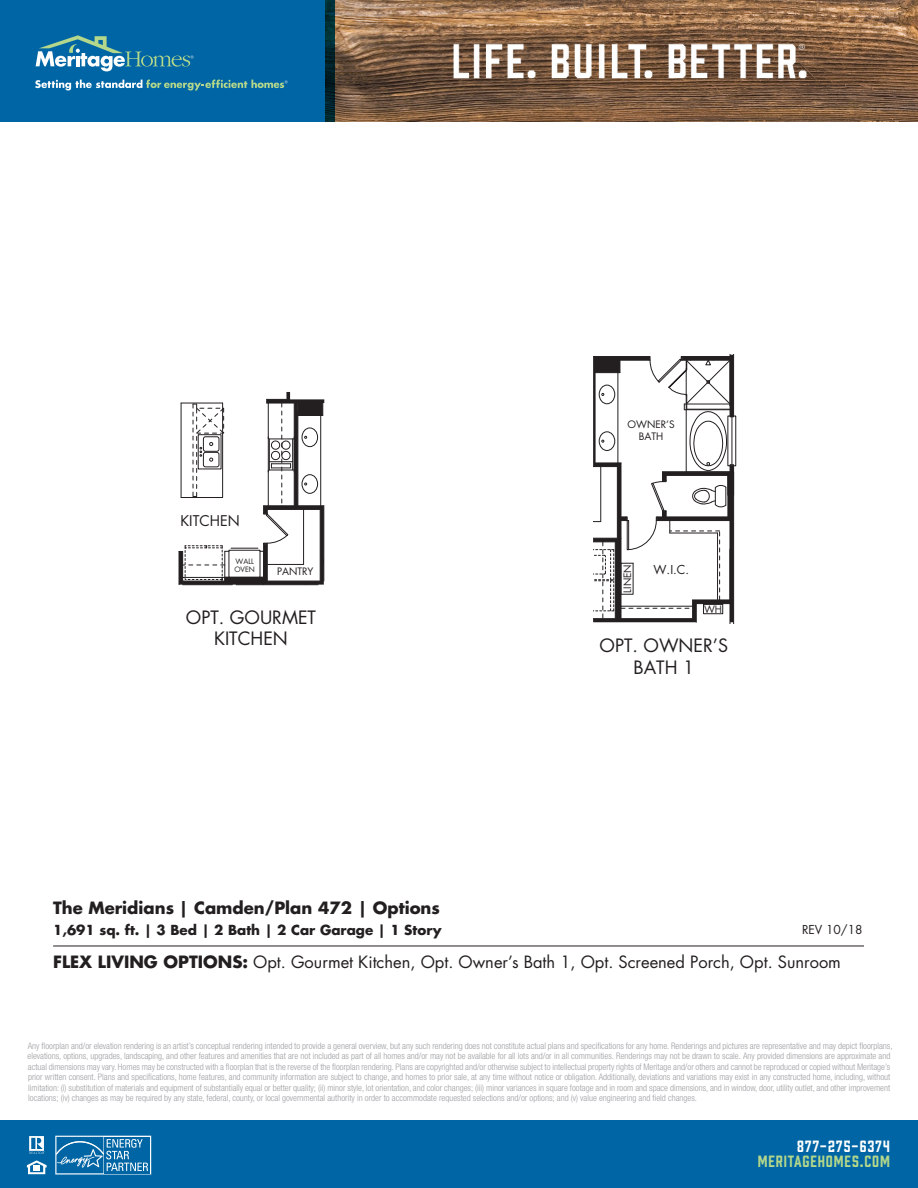
<style>
.page{position:relative;width:918px;height:1188px;background:#fff}
.page>*{position:absolute;margin:0;border:0;box-sizing:border-box;transform-origin:0 0}
.t1{font:18px/21.5px "Futura Std";color:#231f20;text-align:center}
.t2{font:16.5px "Futura Std";color:#231f20}
.t3{font:700 16.5px "Futura Std";color:#231f20}
.t4{font:15px "Prohibition";letter-spacing:.06em;color:#b3d78b}
.t5{font:15px "Prohibition";letter-spacing:.085em;color:#fff}
.t6{font:14.4px "Futura Std";color:#231f20}
.t7{font:700 13.5px "Futura Std";color:#231f20}
.t8{font:12px "Futura Std";color:#231f20}
.t9{font:10.05px/12px "Futura Std";color:#231f20;text-align:center}
.t10{font:300 condensed 9px/10.5px "Helvetica Neue LT Std";color:#9d9fa2}
.t11{font:7.2px/8.7px "Futura Std";color:#231f20}
.s1{font-weight:700}
</style>
<div class="page">
<img style="left:335px;top:0;width:583px;height:122px">
<div style="left:0;top:0;width:335px;height:122px;background:#0065a4"></div>
<svg style="left:36px;top:35px;width:158px;height:36px"></svg>
<svg style="left:35px;top:79px;width:253px;height:11px"></svg>
<div style="left:0;top:1121px;width:918px;height:67px;background:#0065a4"></div>
<svg style="left:27px;top:1160px;width:20px;height:14px"></svg>
<svg style="left:55px;top:1136px;width:96px;height:39px"></svg>
<svg style="left:29px;top:1136px;width:16px;height:18px"></svg>
<img style="left:451px;top:39px;width:358px;height:44px">
<svg style="left:179px;top:392px;width:145px;height:193px"></svg>
<hr style="left:294px;top:437px;width:1px;height:35px;background:#231f20">
<hr style="left:733px;top:517px;width:1px;height:107px;background:#231f20">
<hr style="left:730px;top:549px;width:1px;height:75px;background:#231f20">
<div style="left:733px;top:416px;width:3px;height:50px;border:1px solid #231f20"></div>
<svg style="left:593px;top:355px;width:141px;height:267px"></svg>
<hr style="left:53px;top:946px;width:811px;height:1px;background:#231f20">
<p class="t6" style="left:180px;top:512px;width:61px">KITCHEN</p>
<p class="t11" style="left:234px;top:557px;width:22px">WALL<br>OVEN</p>
<p class="t9" style="left:277px;top:566px;width:38px">PANTRY</p>
<p class="t1" style="left:186px;top:607px;width:132px">OPT. GOURMET<br>KITCHEN</p>
<p class="t9" style="left:628px;top:418px;width:49px">OWNER’S<br>BATH</p>
<p class="t9" style="left:622px;top:593px;width:30px;rotate:-90deg">LINEN</p>
<p class="t8" style="left:654px;top:562px;width:37px">W.I.C.</p>
<p class="t9" style="left:704px;top:603px;width:20px">WH</p>
<p class="t1" style="left:600px;top:635px;width:130px">OPT. OWNER’S<br>BATH 1</p>
<p class="t3" style="left:53px;top:896px;width:388px">The Meridians | Camden/Plan 472 | Options</p>
<p class="t7" style="left:53px;top:921px;width:390px">1,691 sq. ft. | 3 Bed | 2 Bath | 2 Car Garage | 1 Story</p>
<p class="t2" style="left:53px;top:951px;width:789px"><span class="s1">FLEX LIVING OPTIONS:</span> Opt. Gourmet Kitchen, Opt. Owner’s Bath 1, Opt. Screened Porch, Opt. Sunroom</p>
<p class="t8" style="left:802px;top:922px;width:62px">REV 10/18</p>
<p class="t10" style="left:28px;top:1040px;width:866px">Any floorplan and/or elevation rendering is an artist’s conceptual rendering intended to provide a general overview, but any such rendering does not constitute actual plans and specifications for any home. Renderings and pictures are representative and may depict floorplans, elevations, options, upgrades, landscaping, and other features and amenities that are not included as part of all homes and/or may not be available for all lots and/or in all communities. Renderings may not be drawn to scale. Any provided dimensions are approximate and actual dimensions may vary. Homes may be constructed with a floorplan that is the reverse of the floorplan rendering. Plans are copyrighted and/or otherwise subject to intellectual property rights of Meritage and/or others and cannot be reproduced or copied without Meritage’s prior written consent. Plans and specifications, home features, and community information are subject to change, and homes to prior sale, at any time without notice or obligation. Additionally, deviations and variations may exist in any constructed home, including, without limitation: (i) substitution of materials and equipment of substantially equal or better quality; (ii) minor style, lot orientation, and color changes; (iii) minor variances in square footage and in room and space dimensions, and in window, door, utility outlet, and other improvement locations; (iv) changes as may be required by any state, federal, county, or local governmental authority in order to accommodate requested selections and/or options; and (v) value engineering and field changes.</p>
<h3 class="t5" style="left:797px;top:1136px;width:94px">877-275-6374</h3>
<h3 class="t4" style="left:758px;top:1151px;width:134px">MERITAGEHOMES.COM</h3>
</div>
